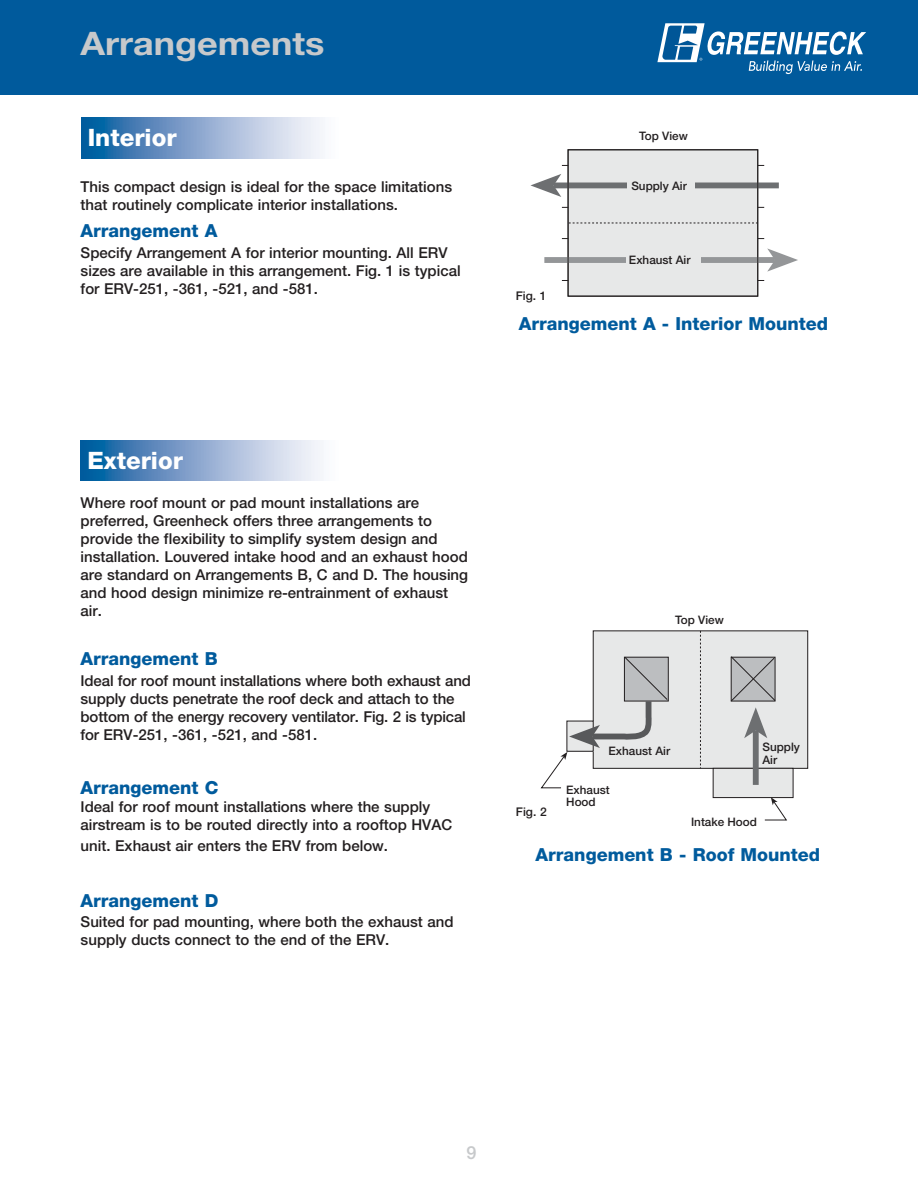
<style>
.page{position:relative;width:918px;height:1188px;background:#fff}
.page>*{position:absolute;margin:0;border:0;box-sizing:border-box;transform-origin:0 0}
.t1{font:700 32.4px "Helvetica Neue LT Std";color:#c7c9cb;scale:1.11 1}
.t2{font:800 24px "Helvetica Neue LT Std";color:#fff}
.t3{font:800 18px "Helvetica Neue LT Std";color:#005b9d}
.t4{font:500 18px "Helvetica Neue LT Std";color:#c7c9cb}
.t5{font:500 15px/18px "Helvetica Neue LT Std";color:#231f20}
.t6{font:500 12px "Helvetica Neue LT Std";color:#231f20}
.t7{font:500 11.7px/11.7px "Helvetica Neue LT Std";color:#231f20}
</style>
<div class="page">
<div style="left:1px;top:0;width:917px;height:94px;background:#005a9c"></div>
<svg style="left:657px;top:23px;width:209px;height:51px"></svg>
<div style="left:568px;top:150px;width:190px;height:146px;background:#e7e8e8"></div>
<div style="left:544px;top:257px;width:231px;height:6px;background:#949698"></div>
<svg style="left:767px;top:248px;width:31px;height:24px"></svg>
<div style="left:554px;top:183px;width:225px;height:5px;background:#6d6f71"></div>
<svg style="left:530px;top:174px;width:31px;height:23px"></svg>
<div style="left:626px;top:250px;width:74px;height:19px;background:#e7e8e8"></div>
<div style="left:628px;top:176px;width:67px;height:19px;background:#e7e8e8"></div>
<svg style="left:570px;top:223px;width:184px;height:1px"></svg>
<div style="left:568px;top:149px;width:190px;height:148px;border:1px solid #231f20"></div>
<div style="left:593px;top:631px;width:215px;height:137px;background:#e7e8e8"></div>
<div style="left:593px;top:630px;width:215px;height:139px;border:1px solid #231f20"></div>
<svg style="left:700px;top:631px;width:1px;height:137px"></svg>
<div style="left:713px;top:768px;width:80px;height:30px;background:#e7e8e8"></div>
<div style="left:713px;top:768px;width:81px;height:30px;border:1px solid #231f20"></div>
<div style="left:753px;top:731px;width:6px;height:54px;background:#6d6f71"></div>
<svg style="left:730px;top:656px;width:46px;height:82px"></svg>
<svg style="left:541px;top:656px;width:128px;height:132px"></svg>
<svg style="left:764px;top:797px;width:23px;height:23px"></svg>
<svg style="left:81px;top:118px;width:242px;height:40px;background:#86a8ce"></svg>
<svg style="left:81px;top:440px;width:242px;height:41px;background:#86a9ce"></svg>
<h1 class="t1" style="left:81px;top:23px;width:221px">Arrangements</h1>
<h2 class="t2" style="left:88px;top:124px;width:90px">Interior</h2>
<p class="t5" style="left:81px;top:177px;width:373px">This compact design is ideal for the space limitations that routinely complicate interior installations.</p>
<p class="t3" style="left:81px;top:220px;width:138px">Arrangement A</p>
<p class="t5" style="left:81px;top:243px;width:382px">Specify Arrangement A for interior mounting. All ERV sizes are available in this arrangement. Fig. 1 is typical for ERV-251, -361, -521, and -581.</p>
<p class="t7" style="left:313px;top:261px;width:63px">Exhaust Air</p>
<p class="t7" style="left:639px;top:130px;width:50px">Top View</p>
<p class="t7" style="left:631px;top:180px;width:57px">Supply Air</p>
<p class="t6" style="left:516px;top:289px;width:32px">Fig. 1</p>
<p class="t7" style="left:629px;top:254px;width:63px">Exhaust Air</p>
<p class="t3" style="left:519px;top:313px;width:311px">Arrangement A - Interior Mounted</p>
<h2 class="t2" style="left:87px;top:446px;width:97px">Exterior</h2>
<p class="t5" style="left:81px;top:494px;width:389px">Where roof mount or pad mount installations are preferred, Greenheck offers three arrangements to provide the flexibility to simplify system design and installation. Louvered intake hood and an exhaust hood are standard on Arrangements B, C and D. The housing and hood design minimize re-entrainment of exhaust air.</p>
<p class="t3" style="left:81px;top:648px;width:139px">Arrangement B</p>
<p class="t5" style="left:81px;top:671px;width:392px">Ideal for roof mount installations where both exhaust and supply ducts penetrate the roof deck and attach to the bottom of the energy recovery ventilator. Fig. 2 is typical for ERV-251, -361, -521, and -581.</p>
<p class="t3" style="left:81px;top:777px;width:139px">Arrangement C</p>
<p class="t5" style="left:81px;top:797px;width:373px">Ideal for roof mount installations where the supply airstream is to be routed directly into a rooftop HVAC</p>
<p class="t5" style="left:81px;top:837px;width:309px">unit. Exhaust air enters the ERV from below.</p>
<p class="t7" style="left:379px;top:524px;width:63px">Exhaust Air</p>
<p class="t7" style="left:338px;top:561px;width:45px">Exhaust<br>Hood</p>
<p class="t7" style="left:304px;top:824px;width:45px">Exhaust<br>Hood</p>
<p class="t3" style="left:81px;top:890px;width:139px">Arrangement D</p>
<p class="t5" style="left:81px;top:913px;width:374px">Suited for pad mounting, where both the exhaust and supply ducts connect to the end of the ERV.</p>
<p class="t7" style="left:675px;top:614px;width:50px">Top View</p>
<p class="t7" style="left:609px;top:745px;width:63px">Exhaust Air</p>
<p class="t7" style="left:762px;top:741px;width:39px;line-height:12.5px">Supply<br>Air</p>
<p class="t7" style="left:566px;top:784px;width:45px">Exhaust<br>Hood</p>
<p class="t6" style="left:516px;top:805px;width:32px">Fig. 2</p>
<p class="t7" style="left:691px;top:816px;width:67px">Intake Hood</p>
<p class="t3" style="left:536px;top:844px;width:286px">Arrangement B - Roof Mounted</p>
<p class="t4" style="left:467px;top:1142px;width:12px">9</p>
</div>
